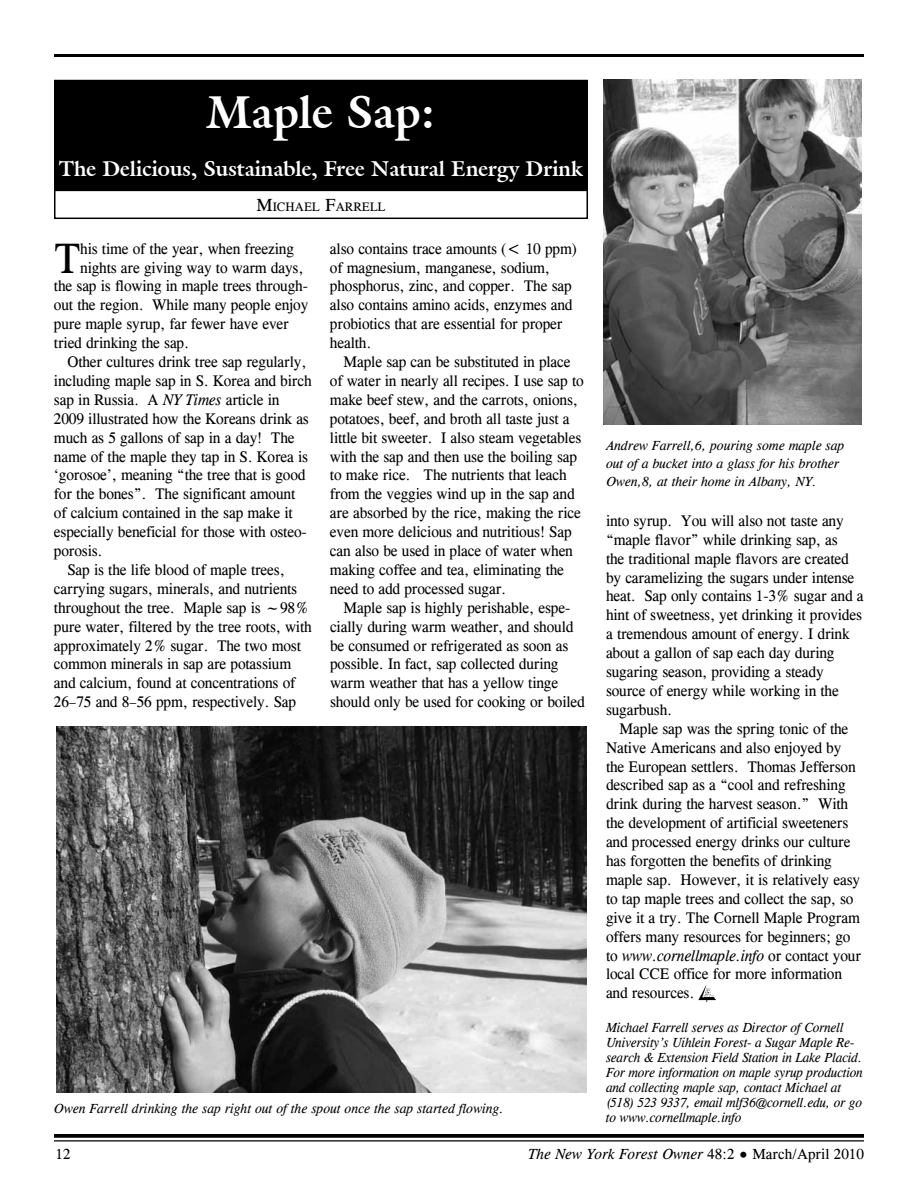
<style>
.page{position:relative;width:918px;height:1188px;background:#fff}
.page>*{position:absolute;margin:0;border:0;box-sizing:border-box;transform-origin:0 0}
.t1{font:700 45px "Galliard IT Cby BT";color:#fff}
.t2{font:43.65px "Cg Times";color:#000}
.t3{font:700 21px "Galliard IT Cby BT";color:#fff}
.t4{font:15.75px/18.9px "Cg Times";letter-spacing:-.01em;color:#000}
.t5{font:italic 15px "Cg Times";color:#000}
.t6{font:15px "Cg Times";color:#000}
.t7{font:italic 13.5px/15px "Cg Times";letter-spacing:-.01em;color:#000}
.t8{font:12.6px "Cg Times";color:#000}
.s1{font-size:18px}
.s2{font-style:italic}
.s3{font-style:normal}
.s4{font-style:normal;font-size:12px}
</style>
<div class="page">
<svg style="left:54px;top:1134px;width:810px;height:4px;background:#0f0f0f"></svg>
<hr style="left:54px;top:1140px;width:810px;height:2px;background:#000">
<hr style="left:54px;top:54px;width:810px;height:3px;background:#000">
<img style="left:699px;top:985px;width:16px;height:16px">
<div style="left:54px;top:187px;width:534px;height:32px;border:2px solid #000"></div>
<div style="left:55px;top:81px;width:532px;height:109px;background:#000"></div>
<div style="left:54px;top:80px;width:534px;height:111px;border:2px solid #000"></div>
<img style="left:603px;top:80px;width:259px;height:344px">
<img style="left:56px;top:726px;width:530px;height:367px">
<h1 class="t1" style="left:206px;top:83px;width:231px">Maple Sap:</h1>
<h3 class="t3" style="left:59px;top:155px;width:525px">The Delicious, Sustainable, Free Natural Energy Drink</h3>
<p class="t8" style="left:256px;top:200px;width:131px"><span class="s1">M</span>ICHAEL <span class="s1">F</span>ARRELL</p>
<h2 class="t2" style="left:54px;top:233px;width:28px">T</h2>
<p class="t4" style="left:80px;top:239px;width:215px">his time of the year, when freezing</p>
<p class="t4" style="left:80px;top:258px;width:225px">nights are giving way to warm days,</p>
<p class="t4" style="left:54px;top:277px;width:255px">the sap is flowing in maple trees through-</p>
<p class="t4" style="left:54px;top:296px;width:256px">out the region. While many people enjoy</p>
<p class="t4" style="left:54px;top:315px;width:236px">pure maple syrup, far fewer have ever</p>
<p class="t4" style="left:54px;top:333px;width:137px">tried drinking the sap.</p>
<p class="t4" style="left:68px;top:352px;width:240px">Other cultures drink tree sap regularly,</p>
<p class="t4" style="left:54px;top:371px;width:259px">including maple sap in S. Korea and birch</p>
<p class="t4" style="left:54px;top:390px;width:227px">sap in Russia. A <span class="s2">NY Times</span> article in</p>
<p class="t4" style="left:54px;top:409px;width:256px">2009 illustrated how the Koreans drink as</p>
<p class="t4" style="left:54px;top:428px;width:242px">much as 5 gallons of sap in a day! The</p>
<p class="t4" style="left:54px;top:447px;width:256px">name of the maple they tap in S. Korea is</p>
<p class="t4" style="left:54px;top:466px;width:253px">‘gorosoe’, meaning “the tree that is good</p>
<p class="t4" style="left:54px;top:485px;width:243px">for the bones”. The significant amount</p>
<p class="t4" style="left:54px;top:504px;width:240px">of calcium contained in the sap make it</p>
<p class="t4" style="left:54px;top:522px;width:254px">especially beneficial for those with osteo-</p>
<p class="t4" style="left:54px;top:541px;width:50px">porosis.</p>
<p class="t4" style="left:68px;top:560px;width:219px">Sap is the life blood of maple trees,</p>
<p class="t4" style="left:54px;top:579px;width:245px">carrying sugars, minerals, and nutrients</p>
<p class="t4" style="left:54px;top:598px;width:256px">throughout the tree. Maple sap is ~98%</p>
<p class="t4" style="left:54px;top:617px;width:259px">pure water, filtered by the tree roots, with</p>
<p class="t4" style="left:54px;top:636px;width:249px">approximately 2% sugar. The two most</p>
<p class="t4" style="left:54px;top:655px;width:239px">common minerals in sap are potassium</p>
<p class="t4" style="left:54px;top:674px;width:243px">and calcium, found at concentrations of</p>
<p class="t4" style="left:54px;top:693px;width:244px">26–75 and 8–56 ppm, respectively. Sap</p>
<p class="t4" style="left:330px;top:239px;width:248px">also contains trace amounts (&lt; 10 ppm) of magnesium, manganese, sodium, phosphorus, zinc, and copper. The sap also contains amino acids, enzymes and probiotics that are essential for proper health.</p>
<p class="t4" style="left:330px;top:352px;width:255px;text-indent:14px">Maple sap can be substituted in place of water in nearly all recipes. I use sap to make beef stew, and the carrots, onions, potatoes, beef, and broth all taste just a little bit sweeter. I also steam vegetables with the sap and then use the boiling sap to make rice. The nutrients that leach from the veggies wind up in the sap and are absorbed by the rice, making the rice even more delicious and nutritious! Sap can also be used in place of water when making coffee and tea, eliminating the need to add processed sugar.</p>
<p class="t4" style="left:330px;top:598px;width:256px;text-indent:13px">Maple sap is highly perishable, espe&shy;cially during warm weather, and should be consumed or refrigerated as soon as possible. In fact, sap collected during warm weather that has a yellow tinge should only be used for cooking or boiled</p>
<p class="t7" style="left:54px;top:1101px;width:451px">Owen Farrell drinking the sap right out of the spout once the sap started flowing.</p>
<p class="t7" style="left:606px;top:437px;width:240px;line-height:18px">Andrew Farrell,6, pouring some maple sap out of a bucket into a glass for his brother<br>Owen,8, at their home in Albany, NY.</p>
<p class="t4" style="left:606px;top:511px;width:259px">into syrup. You will also not taste any “maple flavor” while drinking sap, as<br>the traditional maple flavors are created by caramelizing the sugars under intense heat. Sap only contains 1-3% sugar and a hint of sweetness, yet drinking it provides a tremendous amount of energy. I drink about a gallon of sap each day during sugaring season, providing a steady source of energy while working in the sugarbush.</p>
<p class="t4" style="left:606px;top:719px;width:257px;text-indent:14px">Maple sap was the spring tonic of the Native Americans and also enjoyed by the European settlers. Thomas Jefferson described sap as a “cool and refreshing drink during the harvest season.” With the development of artificial sweeteners and processed energy drinks our culture has forgotten the benefits of drinking maple sap. However, it is relatively easy to tap maple trees and collect the sap, so give it a try. The Cornell Maple Program offers many resources for beginners; go to <span class="s2">www.cornellmaple.info</span> or contact your local CCE office for more information and resources.</p>
<p class="t7" style="left:606px;top:1020px;width:258px">Michael Farrell serves as Director of Cornell University’s Uihlein Forest- a Sugar Maple Re&shy;search &amp; Extension Field Station in Lake Placid.<br>For more information on maple syrup production and collecting maple sap, contact Michael at (518) 523 9337, email mlf36@cornell.edu, or go to www.cornellmaple.info</p>
<p class="t6" style="left:56px;top:1145px;width:16px">12</p>
<p class="t5" style="left:528px;top:1145px;width:337px">The New York Forest Owner <span class="s3">48:2</span> <span class="s4">•</span> <span class="s3">March/April 2010</span></p>
</div>
